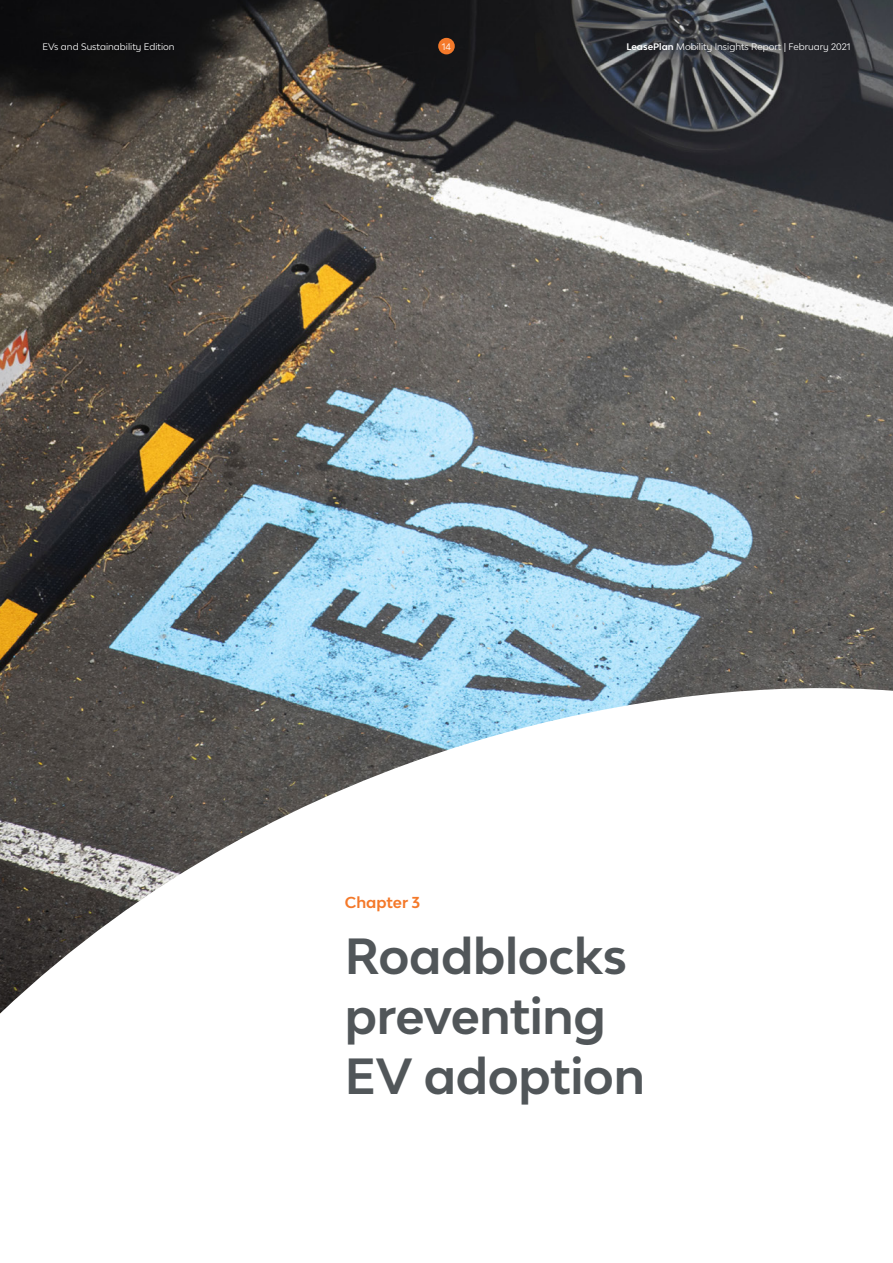
<style>
.page{position:relative;width:893px;height:1263px;background:#fff}
.page>*{position:absolute;margin:0;border:0;box-sizing:border-box;transform-origin:0 0}
.Cover_title{font:700 48px/60px "Lease Plan";letter-spacing:-.01em;color:#515659}
.Section_title{font:700 15px "Lease Plan";color:#f4792a}
.Headnotes{font:9px "Lease Plan";color:#fff}
.s1{font-weight:700}
</style>
<div class="page">
<img style="left:0;top:0;width:893px;height:1013px">
<div style="left:438px;top:38px;width:17px;height:16px;background:#f4792a;border-radius:50%"></div>
<p class="Headnotes" style="left:43px;top:40px;width:134px">EVs and Sustainability Edition</p>
<p class="Headnotes" style="left:442px;top:40px;width:11px">14</p>
<p class="Headnotes" style="left:626px;top:40px;width:226px"><span class="s1">LeasePlan</span> Mobility Insights Report | February 2021</p>
<p class="Section_title" style="left:345px;top:892px;width:77px">Chapter 3</p>
<p class="Cover_title" style="left:345px;top:925px;width:301px">Roadblocks preventing<br>EV adoption</p>
</div>
